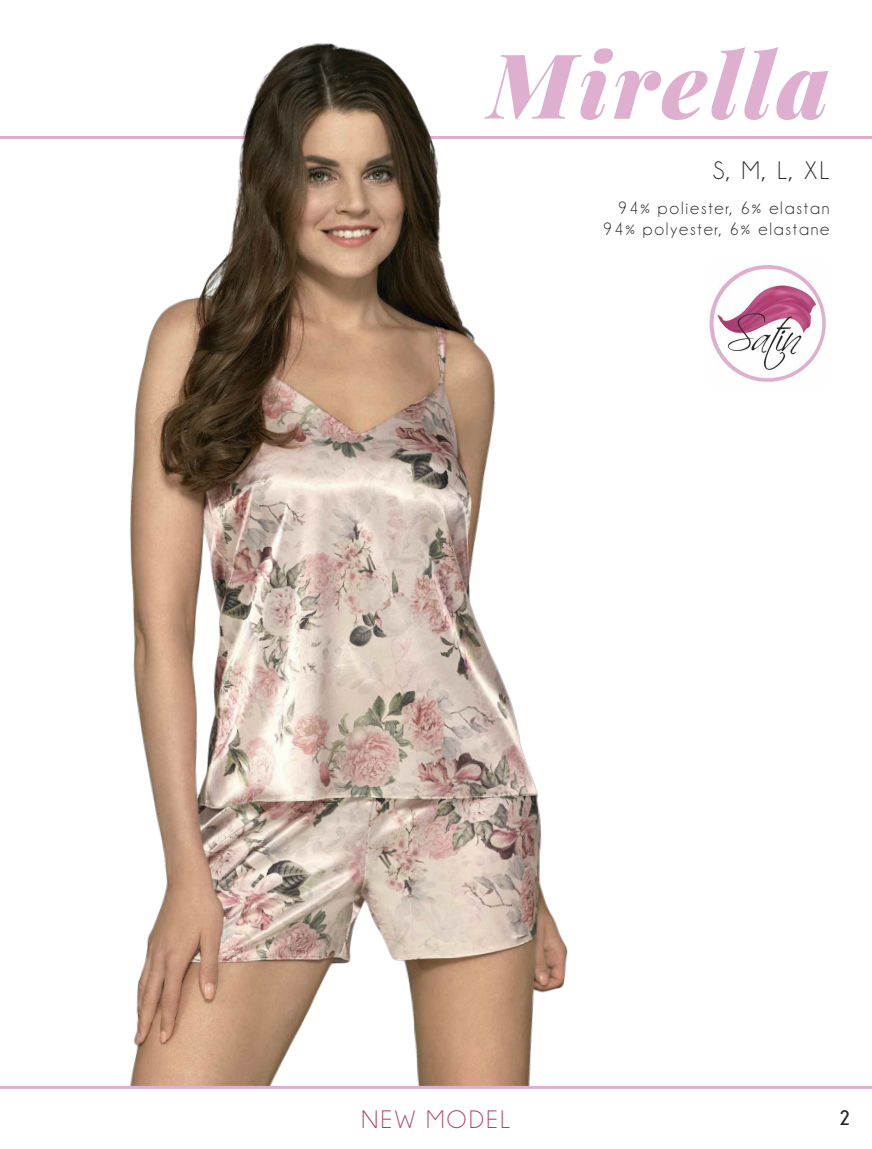
<style>
.page{position:relative;width:872px;height:1149px;background:#fff}
.page>*{position:absolute;margin:0;border:0;box-sizing:border-box;transform-origin:0 0}
.t1{font:italic 900 90px "Playfair Display";letter-spacing:.05em;color:#dfafcf}
.t2{font:25.5px "Champagne&Limousines";letter-spacing:.1em;color:#ad4167}
.t3{font:25.5px "Champagne&Limousines";color:#272526}
.t4{font:700 21px "Champagne&Limousines";color:#272526}
.t5{font:18px/21.6px "Champagne&Limousines";letter-spacing:.1em;color:#272526;text-align:right}
</style>
<div class="page">
<hr style="left:0;top:136px;width:872px;height:3px;background:#dfafcf">
<img style="left:130px;top:43px;width:438px;height:1042px">
<hr style="left:0;top:1085px;width:872px;height:3px;background:#dfafcf">
<img style="left:707px;top:265px;width:119px;height:117px">
<h1 class="t1" style="left:489px;top:11px;width:342px">Mirella</h1>
<h2 class="t3" style="left:713px;top:155px;width:118px">S, M, L, XL</h2>
<p class="t5" style="left:603px;top:197px;width:228px">94% poliester, 6% elastan<br>94% polyester, 6% elastane</p>
<h2 class="t2" style="left:362px;top:1103px;width:150px">NEW MODEL</h2>
<p class="t4" style="left:838px;top:1105px;width:14px">2</p>
</div>
